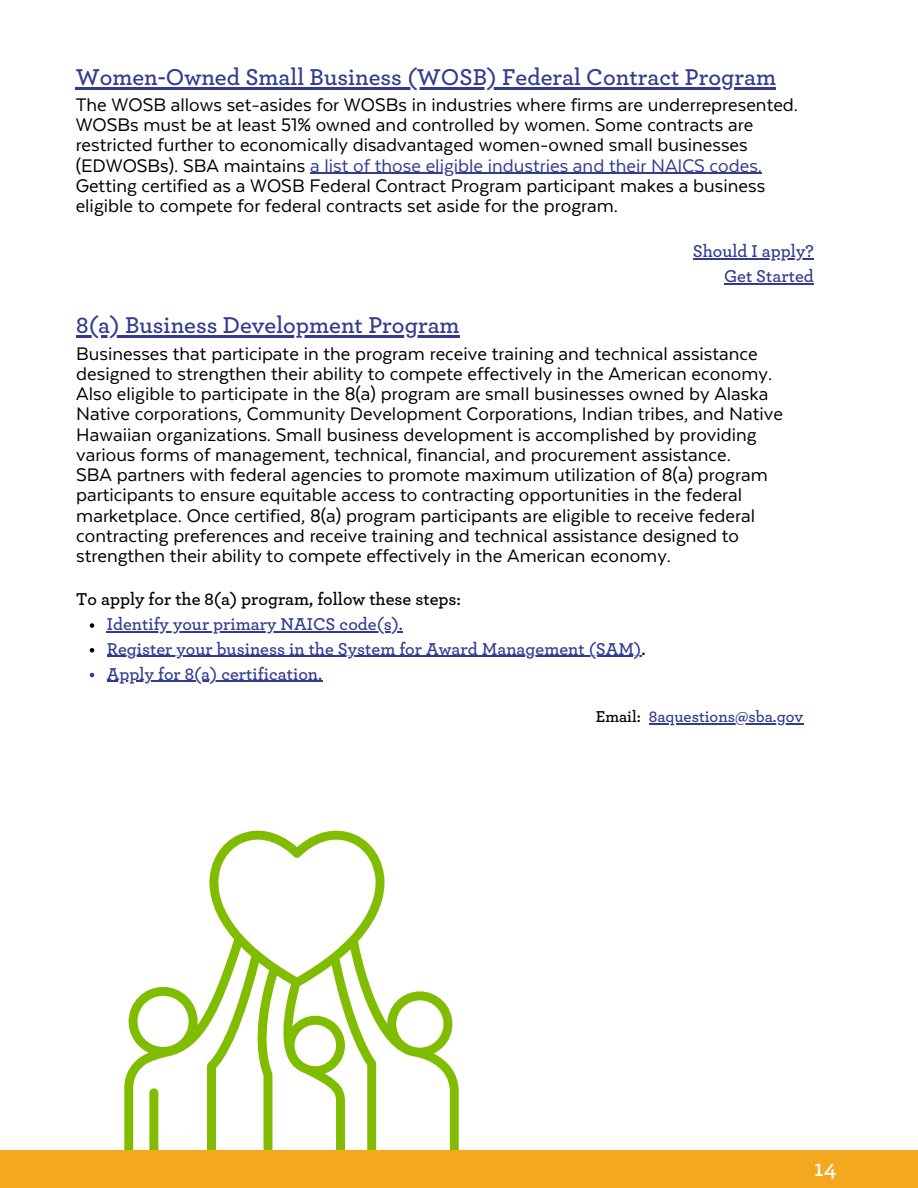
<style>
.page{position:relative;width:918px;height:1188px;background:#fff}
.page>*{position:absolute;margin:0;border:0;box-sizing:border-box;transform-origin:0 0}
.t1{font:600 24px "Archer Pro";color:#323c8f}
.t2{font:600 24px "Archer Pro";color:#fff}
.t3{font:21px/20.2px "Texta";color:#000}
.t4{font:600 18px "Archer Pro";color:#323c8f}
.t5{font:600 18px "Archer Pro";color:#000}
.t6{font:600 16.5px "Archer Pro";color:#323c8f}
.t7{font:600 16.5px "Archer Pro";color:#000}
.s1{color:#323c8f}
.s2{color:#000}
</style>
<div class="page">
<hr style="left:76px;top:87px;width:700px;height:2px;background:#323c8f">
<hr style="left:310px;top:173px;width:452px;height:1px;background:#323c8f">
<hr style="left:76px;top:335px;width:384px;height:2px;background:#323c8f">
<hr style="left:693px;top:258px;width:121px;height:1px;background:#323c8f">
<hr style="left:724px;top:283px;width:90px;height:1px;background:#323c8f">
<svg style="left:90px;top:623px;width:4px;height:5px"></svg>
<hr style="left:107px;top:631px;width:296px;height:1px;background:#323c8f">
<svg style="left:90px;top:648px;width:4px;height:5px"></svg>
<hr style="left:107px;top:656px;width:534px;height:1px;background:#323c8f">
<svg style="left:90px;top:673px;width:4px;height:4px"></svg>
<hr style="left:107px;top:681px;width:215px;height:1px;background:#323c8f">
<hr style="left:649px;top:723px;width:154px;height:1px;background:#323c8f">
<svg style="left:124px;top:830px;width:335px;height:320px"></svg>
<div style="left:149px;top:1088px;width:9px;height:68px;background:#80bc00;border-radius:4px"></div>
<div style="left:0;top:1150px;width:918px;height:38px;background:#f4a81d"></div>
<p class="t1" style="left:76px;top:66px;width:702px">Women-Owned Small Business (WOSB) Federal Contract Program</p>
<p class="t3" style="left:76px;top:93px;width:724px">The WOSB allows set-asides for WOSBs in industries where firms are underrepresented.<br>WOSBs must be at least 51% owned and controlled by women. Some contracts are restricted further to economically disadvantaged women-owned small businesses (EDWOSBs). SBA maintains <span class="s1">a list of those eligible industries and their NAICS codes.<br></span>Getting certified as a WOSB Federal Contract Program participant makes a business eligible to compete for federal contracts set aside for the program.</p>
<p class="t4" style="left:693px;top:243px;width:122px">Should I apply?</p>
<p class="t4" style="left:724px;top:268px;width:91px">Get Started</p>
<p class="t1" style="left:76px;top:314px;width:385px">8(a) Business Development Program</p>
<p class="t3" style="left:76px;top:342px;width:708px">Businesses that participate in the program receive training and technical assistance designed to strengthen their ability to compete effectively in the American economy.<br>Also eligible to participate in the 8(a) program are small businesses owned by Alaska Native corporations, Community Development Corporations, Indian tribes, and Native Hawaiian organizations. Small business development is accomplished by providing various forms of management, technical, financial, and procurement assistance.</p>
<p class="t3" style="left:76px;top:464px;width:693px">SBA partners with federal agencies to promote maximum utilization of 8(a) program participants to ensure equitable access to contracting opportunities in the federal marketplace. Once certified, 8(a) program participants are eligible to receive federal contracting preferences and receive training and technical assistance designed to strengthen their ability to compete effectively in the American economy.</p>
<p class="t5" style="left:76px;top:591px;width:386px">To apply for the 8(a) program, follow these steps:</p>
<p class="t4" style="left:107px;top:616px;width:298px">Identify your primary NAICS code(s).</p>
<p class="t4" style="left:107px;top:640px;width:540px">Register your business in the System for Award Management (SAM)<span class="s2">.</span></p>
<p class="t4" style="left:107px;top:665px;width:217px">Apply for 8(a) certification.</p>
<p class="t7" style="left:596px;top:709px;width:47px">Email:</p>
<p class="t6" style="left:649px;top:709px;width:156px">8aquestions@sba.gov</p>
<p class="t2" style="left:814px;top:1157px;width:24px">14</p>
</div>
